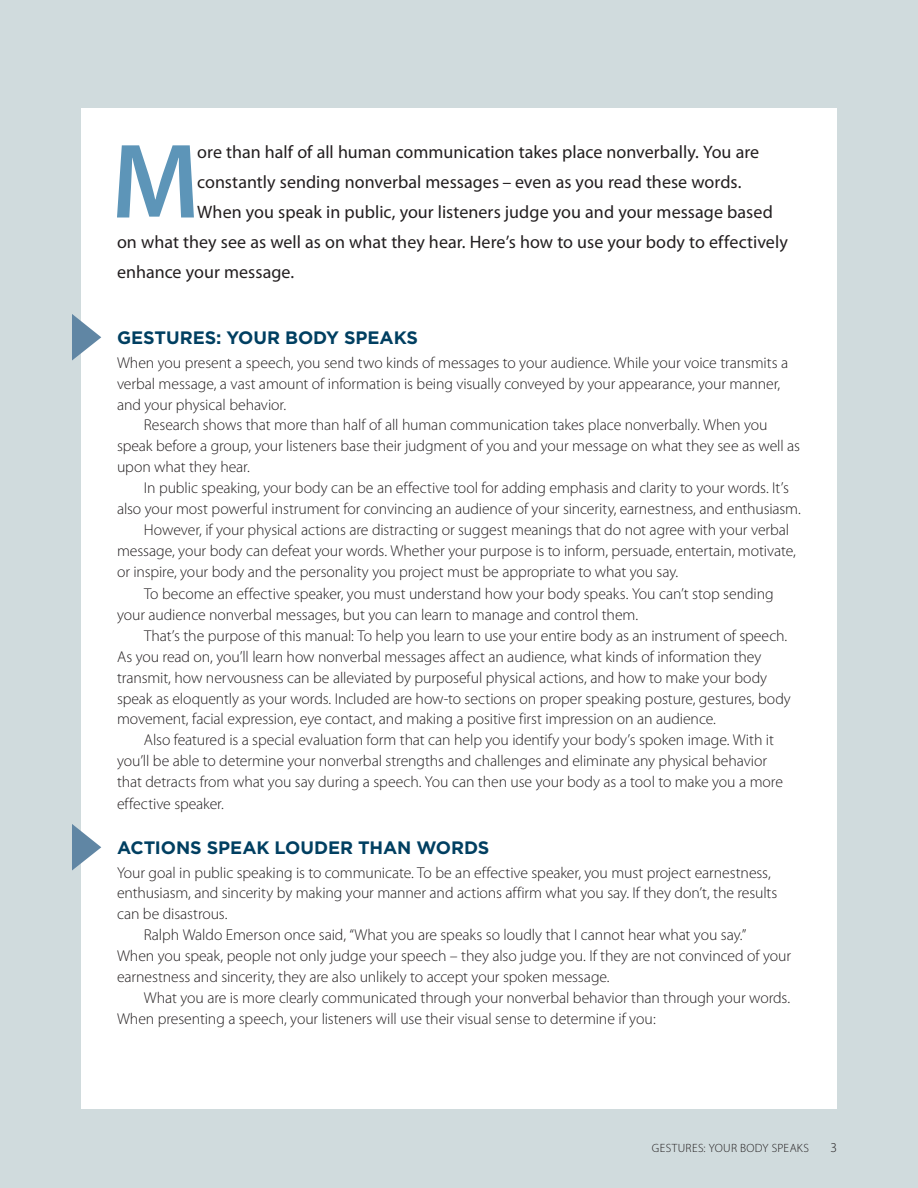
<style>
.page{position:relative;width:918px;height:1188px;background:#d0dbdd}
.page>*{position:absolute;margin:0;border:0;box-sizing:border-box;transform-origin:0 0}
.Body_copy_-_no_inden{font:600 106.95px "Myriad Pro";color:#5d95b8}
.Body_copy_-_no_inden-2{font:18px "Myriad Pro";color:#231f20}
.Subs{font:700 18px "Gotham";letter-spacing:-.005em;color:#003f61}
.Body_copy{font:300 15.75px/21px "Myriad Pro";letter-spacing:-.005em;color:#231f20}
.Body_copy_-_no_inden-3{font:300 15.75px/21px "Myriad Pro";letter-spacing:-.005em;color:#231f20}
.t1{font:300 12px "Myriad Pro";letter-spacing:.025em;color:#231f20}
</style>
<div class="page">
<div style="left:81px;top:108px;width:756px;height:1001px;background:#fff"></div>
<svg style="left:72px;top:314px;width:29px;height:47px"></svg>
<svg style="left:72px;top:824px;width:29px;height:47px"></svg>
<p class="Body_copy_-_no_inden" style="left:111px;top:122px;width:90px">M</p>
<p class="Body_copy_-_no_inden-2" style="left:197px;top:142px;width:563px">ore than half of all human communication takes place nonverbally. You are</p>
<p class="Body_copy_-_no_inden-2" style="left:197px;top:172px;width:546px">constantly sending nonverbal messages – even as you read these words.</p>
<p class="Body_copy_-_no_inden-2" style="left:197px;top:202px;width:577px">When you speak in public, your listeners judge you and your message based</p>
<p class="Body_copy_-_no_inden-2" style="left:117px;top:232px;width:672px">on what they see as well as on what they hear. Here’s how to use your body to effectively</p>
<p class="Body_copy_-_no_inden-2" style="left:117px;top:262px;width:179px">enhance your message.</p>
<p class="Subs" style="left:117px;top:325px;width:303px">GESTURES: YOUR BODY SPEAKS</p>
<p class="Body_copy_-_no_inden-3" style="left:117px;top:352px;width:673px">When you present a speech, you send two kinds of messages to your audience. While your voice transmits a verbal message, a vast amount of information is being visually conveyed by your appearance, your manner, and your physical behavior.</p>
<p class="Body_copy" style="left:117px;top:415px;width:685px;text-indent:27px">Research shows that more than half of all human communication takes place nonverbally. When you speak before a group, your listeners base their judgment of you and your message on what they see as well as upon what they hear.</p>
<p class="Body_copy" style="left:117px;top:478px;width:685px;text-indent:27px">In public speaking, your body can be an effective tool for adding emphasis and clarity to your words. It’s also your most powerful instrument for convincing an audience of your sincerity, earnestness, and enthusiasm.</p>
<p class="Body_copy" style="left:117px;top:520px;width:680px;text-indent:27px">However, if your physical actions are distracting or suggest meanings that do not agree with your verbal message, your body can defeat your words. Whether your purpose is to inform, persuade, entertain, motivate, or inspire, your body and the personality you project must be appropriate to what you say.</p>
<p class="Body_copy" style="left:117px;top:583px;width:658px;text-indent:27px">To become an effective speaker, you must understand how your body speaks. You can’t stop sending your audience nonverbal messages, but you can learn to manage and control them.</p>
<p class="Body_copy" style="left:117px;top:625px;width:675px;text-indent:27px">That’s the purpose of this manual: To help you learn to use your entire body as an instrument of speech.<br>As you read on, you’ll learn how nonverbal messages affect an audience, what kinds of information they transmit, how nervousness can be alleviated by purposeful physical actions, and how to make your body speak as eloquently as your words. Included are how-to sections on proper speaking posture, gestures, body movement, facial expression, eye contact, and making a positive first impression on an audience.</p>
<p class="Body_copy" style="left:117px;top:730px;width:668px;text-indent:27px">Also featured is a special evaluation form that can help you identify your body’s spoken image. With it you’ll be able to determine your nonverbal strengths and challenges and eliminate any physical behavior that detracts from what you say during a speech. You can then use your body as a tool to make you a more effective speaker.</p>
<p class="Subs" style="left:117px;top:835px;width:374px">ACTIONS SPEAK LOUDER THAN WORDS</p>
<p class="Body_copy_-_no_inden-3" style="left:117px;top:862px;width:662px">Your goal in public speaking is to communicate. To be an effective speaker, you must project earnestness, enthusiasm, and sincerity by making your manner and actions affirm what you say. If they don’t, the results can be disastrous.</p>
<p class="Body_copy" style="left:117px;top:925px;width:676px;text-indent:27px">Ralph Waldo Emerson once said, “What you are speaks so loudly that I cannot hear what you say.”<br>When you speak, people not only judge your speech – they also judge you. If they are not convinced of your earnestness and sincerity, they are also unlikely to accept your spoken message.</p>
<p class="Body_copy" style="left:117px;top:988px;width:675px;text-indent:27px">What you are is more clearly communicated through your nonverbal behavior than through your words.<br>When presenting a speech, your listeners will use their visual sense to determine if you:</p>
<p class="t1" style="left:652px;top:1141px;width:159px">GESTURES: YOUR BODY SPEAKS</p>
</div>
